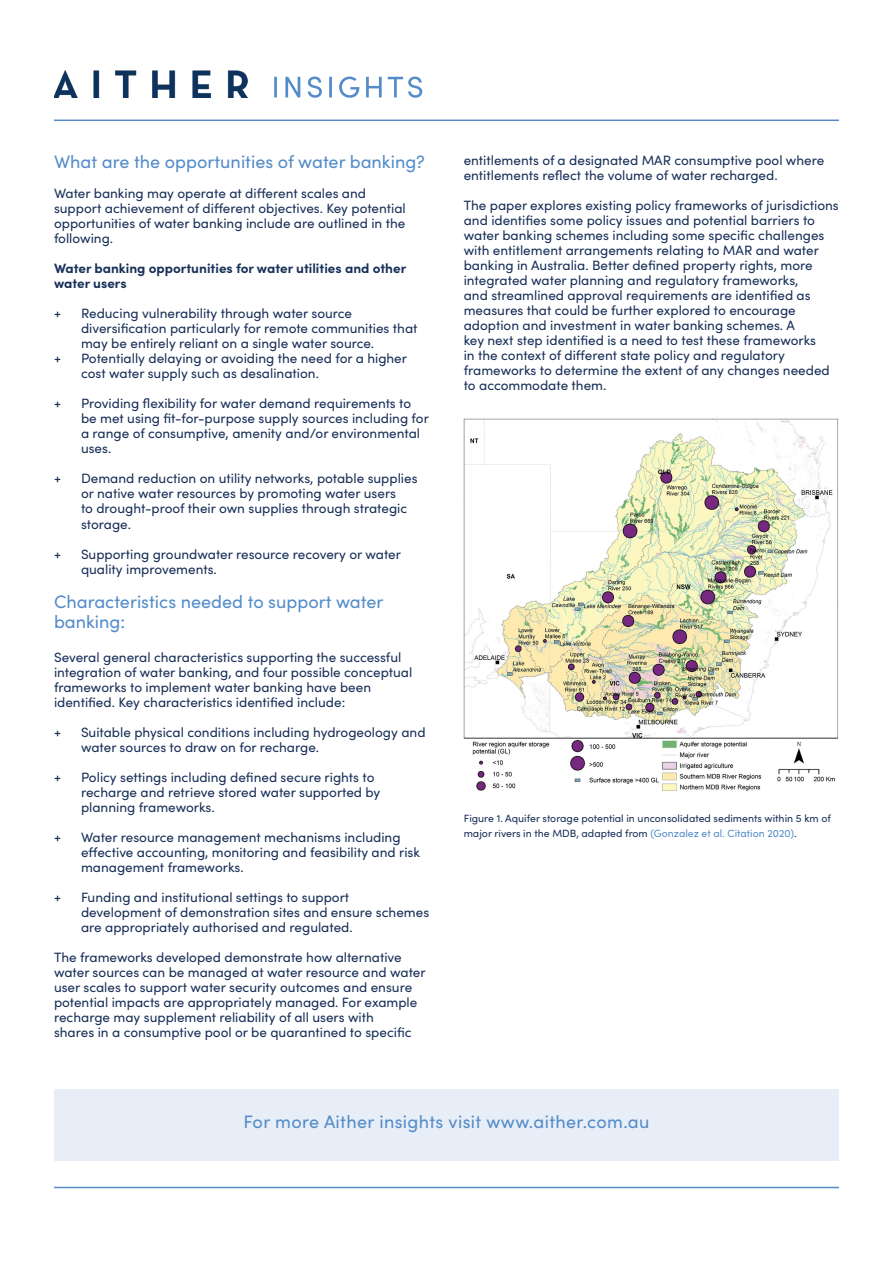
<style>
.page{position:relative;width:893px;height:1263px;background:#fff}
.page>*{position:absolute;margin:0;border:0;box-sizing:border-box;transform-origin:0 0}
.Body_Text_-_Left_Jus{font:18px/19.5px "Sofia Pro";color:#548cc9}
.Image_Details_-_Left{font:18px "Sofia Pro";letter-spacing:.02em;color:#548cc9}
.Body_Text_-_Left_Jus-2{font:13.5px/15px "Sofia Pro";color:#182f58}
.Body_Text_-_Left_Jus-3{font:700 13.5px/15px "Sofia Pro";color:#182f58}
.Body_Text_-_Left_Jus-4{font:10.5px/15px "Sofia Pro";color:#182f58}
.s1{color:#548cc9}
</style>
<div class="page">
<div style="left:54px;top:1089px;width:785px;height:72px;background:#e7eef7"></div>
<hr style="left:54px;top:120px;width:785px;height:1px;background:#548cc9">
<hr style="left:54px;top:1187px;width:785px;height:1px;background:#548cc9">
<img style="left:54px;top:70px;width:194px;height:28px">
<svg style="left:274px;top:77px;width:148px;height:21px"></svg>
<img style="left:464px;top:419px;width:375px;height:372px">
<p class="Body_Text_-_Left_Jus" style="left:54px;top:151px;width:372px">What are the opportunities of water banking?</p>
<p class="Body_Text_-_Left_Jus-2" style="left:54px;top:185px;width:353px">Water banking may operate at different scales and support achievement of different objectives. Key potential opportunities of water banking include are outlined in the following.</p>
<p class="Body_Text_-_Left_Jus-3" style="left:54px;top:260px;width:354px">Water banking opportunities for water utilities and other water users</p>
<p class="Body_Text_-_Left_Jus-2" style="left:54px;top:305px;width:9px">+</p>
<p class="Body_Text_-_Left_Jus-2" style="left:81px;top:305px;width:338px">Reducing vulnerability through water source diversification particularly for remote communities that may be entirely reliant on a single water source.</p>
<p class="Body_Text_-_Left_Jus-2" style="left:54px;top:350px;width:9px">+</p>
<p class="Body_Text_-_Left_Jus-2" style="left:81px;top:350px;width:328px">Potentially delaying or avoiding the need for a higher cost water supply such as desalination.</p>
<p class="Body_Text_-_Left_Jus-2" style="left:54px;top:395px;width:9px">+</p>
<p class="Body_Text_-_Left_Jus-2" style="left:81px;top:395px;width:349px">Providing flexibility for water demand requirements to be met using fit-for-purpose supply sources including for a range of consumptive, amenity and/or environmental uses.</p>
<p class="Body_Text_-_Left_Jus-2" style="left:54px;top:470px;width:9px">+</p>
<p class="Body_Text_-_Left_Jus-2" style="left:81px;top:470px;width:338px">Demand reduction on utility networks, potable supplies or native water resources by promoting water users<br>to drought-proof their own supplies through strategic storage.</p>
<p class="Body_Text_-_Left_Jus-2" style="left:54px;top:545px;width:9px">+</p>
<p class="Body_Text_-_Left_Jus-2" style="left:81px;top:545px;width:321px">Supporting groundwater resource recovery or water quality improvements.</p>
<p class="Body_Text_-_Left_Jus" style="left:54px;top:591px;width:331px">Characteristics needed to support water banking:</p>
<p class="Body_Text_-_Left_Jus-2" style="left:54px;top:649px;width:360px">Several general characteristics supporting the successful integration of water banking, and four possible conceptual frameworks to implement water banking have been identified. Key characteristics identified include:</p>
<p class="Body_Text_-_Left_Jus-2" style="left:54px;top:724px;width:9px">+</p>
<p class="Body_Text_-_Left_Jus-2" style="left:81px;top:724px;width:346px">Suitable physical conditions including hydrogeology and water sources to draw on for recharge.</p>
<p class="Body_Text_-_Left_Jus-2" style="left:54px;top:769px;width:9px">+</p>
<p class="Body_Text_-_Left_Jus-2" style="left:81px;top:769px;width:301px">Policy settings including defined secure rights to recharge and retrieve stored water supported by planning frameworks.</p>
<p class="Body_Text_-_Left_Jus-2" style="left:54px;top:829px;width:9px">+</p>
<p class="Body_Text_-_Left_Jus-2" style="left:81px;top:829px;width:340px">Water resource management mechanisms including effective accounting, monitoring and feasibility and risk management frameworks.</p>
<p class="Body_Text_-_Left_Jus-2" style="left:54px;top:889px;width:9px">+</p>
<p class="Body_Text_-_Left_Jus-2" style="left:81px;top:889px;width:350px">Funding and institutional settings to support development of demonstration sites and ensure schemes are appropriately authorised and regulated.</p>
<p class="Body_Text_-_Left_Jus-2" style="left:54px;top:949px;width:373px">The frameworks developed demonstrate how alternative water sources can be managed at water resource and water user scales to support water security outcomes and ensure potential impacts are appropriately managed. For example recharge may supplement reliability of all users with<br>shares in a consumptive pool or be quarantined to specific</p>
<p class="Body_Text_-_Left_Jus-2" style="left:464px;top:152px;width:362px">entitlements of a designated MAR consumptive pool where entitlements reflect the volume of water recharged.</p>
<p class="Body_Text_-_Left_Jus-2" style="left:464px;top:197px;width:377px">The paper explores existing policy frameworks of jurisdictions and identifies some policy issues and potential barriers to water banking schemes including some specific challenges with entitlement arrangements relating to MAR and water banking in Australia. Better defined property rights, more integrated water planning and regulatory frameworks,<br>and streamlined approval requirements are identified as measures that could be further explored to encourage adoption and investment in water banking schemes. A<br>key next step identified is a need to test these frameworks<br>in the context of different state policy and regulatory frameworks to determine the extent of any changes needed to accommodate them.</p>
<p class="Body_Text_-_Left_Jus-4" style="left:464px;top:810px;width:369px">Figure 1. Aquifer storage potential in unconsolidated sediments within 5 km of major rivers in the MDB, adapted from <span class="s1">(Gonzalez et al. Citation 2020)</span>.</p>
<p class="Image_Details_-_Left" style="left:243px;top:1108px;width:408px">For more Aither insights visit www.aither.com.au</p>
</div>
